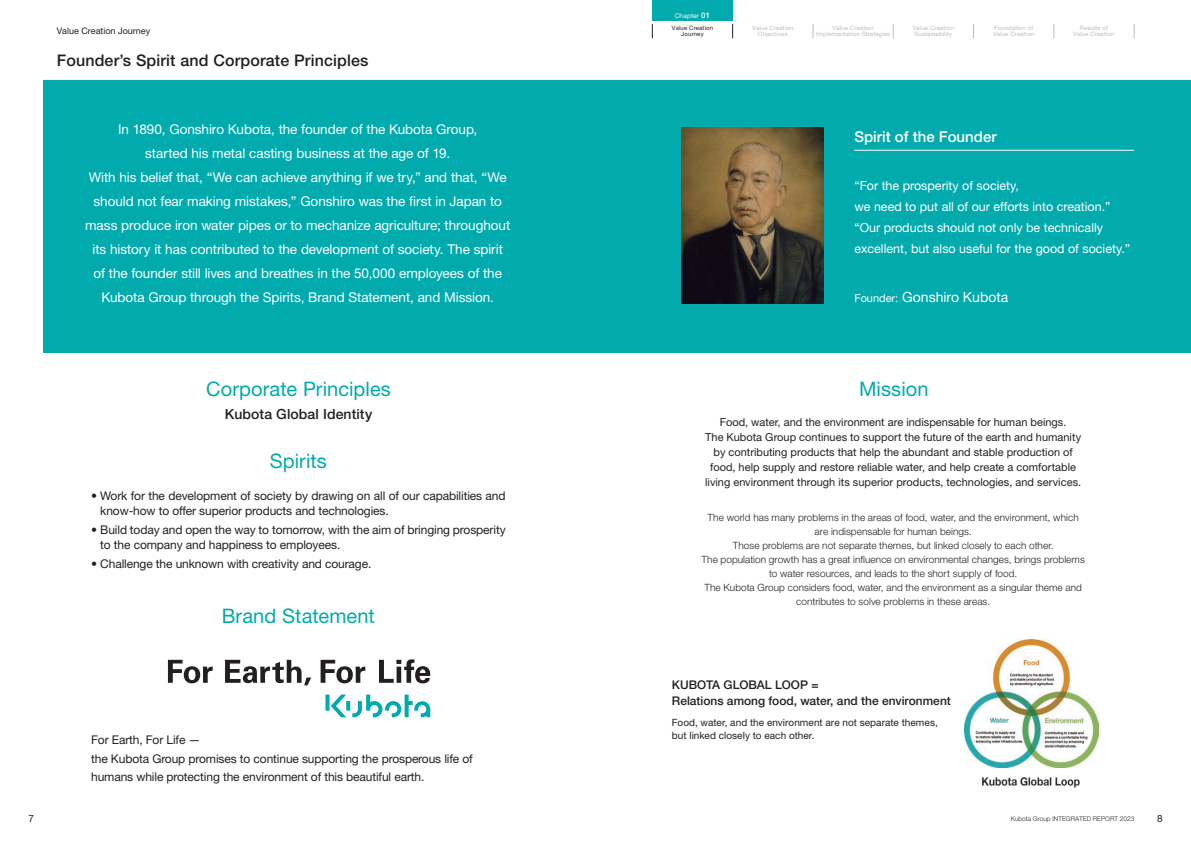
<style>
.page{position:relative;width:1191px;height:842px;background:#fff}
.page>*{position:absolute;margin:0;border:0;box-sizing:border-box;transform-origin:0 0}
.t1{font:20px "Helvetica Neue LT Std";letter-spacing:.005em;color:#00aaad}
.t2{font:500 16px "Helvetica Neue LT Std";letter-spacing:.01em;color:#231f20}
.t3{font:500 15px "Helvetica Neue LT Std";color:#fff}
.t4{font:14px "Helvetica Neue LT Std";color:#fff}
.t5{font:500 14px "Helvetica Neue LT Std";letter-spacing:.005em;color:#231f20}
.t6{font:13.5px/24px "Helvetica Neue LT Std";letter-spacing:-.005em;color:#fff;text-align:center}
.t7{font:12.5px/21px "Helvetica Neue LT Std";color:#fff}
.t8{font:12px/15px "Helvetica Neue LT Std";letter-spacing:-.01em;color:#231f20}
.t9{font:500 12px/16px "Helvetica Neue LT Std";color:#231f20}
.t10{font:11px/15px "Helvetica Neue LT Std";color:#231f20;text-align:center}
.t11{font:300 10px/14px "Helvetica Neue LT Std";letter-spacing:.005em;color:#231f20;text-align:center}
.t12{font:10px/13px "Helvetica Neue LT Std";letter-spacing:.005em;color:#231f20}
.t13{font:9px "Helvetica Neue LT Std";color:#231f20}
.t14{font:300 6.5px "Helvetica Neue LT Std";color:#231f20}
.t15{font:6.5px "Helvetica Neue LT Std";letter-spacing:.025em;color:#fff}
.t16{font:6px/6.5px "Helvetica Neue LT Std";letter-spacing:.025em;color:#bcbdc0;text-align:center}
.t17{font:6px "Helvetica Neue LT Std";letter-spacing:.025em;color:#231f20}
.s1{font-weight:500;font-size:7.8px}
.s2{font-size:11px}
</style>
<div class="page">
<svg style="left:320px;top:660px;width:45px;height:23px"></svg>
<svg style="left:168px;top:660px;width:45px;height:23px"></svg>
<svg style="left:225px;top:660px;width:86px;height:25px"></svg>
<svg style="left:379px;top:659px;width:51px;height:24px"></svg>
<svg style="left:325px;top:694px;width:105px;height:23px"></svg>
<div style="left:43px;top:80px;width:1148px;height:272px;background:#00aaad"></div>
<img style="left:681px;top:128px;width:142px;height:176px">
<hr style="left:854px;top:150px;width:280px;height:1px;background:#fff">
<img style="left:964px;top:639px;width:134px;height:128px">
<img style="left:981px;top:777px;width:99px;height:10px">
<svg style="left:652px;top:24px;width:1px;height:14px"></svg>
<svg style="left:732px;top:24px;width:1px;height:14px"></svg>
<svg style="left:812px;top:24px;width:1px;height:14px"></svg>
<svg style="left:893px;top:24px;width:1px;height:14px"></svg>
<svg style="left:973px;top:24px;width:1px;height:14px"></svg>
<svg style="left:1053px;top:24px;width:1px;height:14px"></svg>
<svg style="left:1134px;top:24px;width:1px;height:14px"></svg>
<div style="left:652px;top:0;width:80px;height:21px;background:#00aaad"></div>
<p class="t15" style="left:675px;top:12px;width:37px">Chapter <span class="s1">01</span></p>
<p class="t17" style="left:672px;top:24px;width:43px">Value Creation</p>
<p class="t13" style="left:57px;top:25px;width:95px">Value Creation Journey</p>
<p class="t17" style="left:681px;top:30px;width:24px">Journey</p>
<p class="t2" style="left:57px;top:50px;width:313px">Founder’s Spirit and Corporate Principles</p>
<p class="t6" style="left:85px;top:117px;width:427px">In 1890, Gonshiro Kubota, the founder of the Kubota Group,<br>started his metal casting business at the age of 19.<br>With his belief that, “We can achieve anything if we try,” and that, “We should not fear making mistakes,” Gonshiro was the first in Japan to mass produce iron water pipes or to mechanize agriculture; throughout its history it has contributed to the development of society. The spirit of the founder still lives and breathes in the 50,000 employees of the Kubota Group through the Spirits, Brand Statement, and Mission.</p>
<p class="t16" style="left:752px;top:24px;width:43px">Value Creation<br>Objectives</p>
<p class="t16" style="left:816px;top:24px;width:75px">Value Creation<br>Implementation Strategies</p>
<p class="t16" style="left:912px;top:24px;width:43px;text-align:left">Value Creation<br>Sustainability</p>
<p class="t16" style="left:1073px;top:24px;width:43px">Results of<br>Value Creation</p>
<p class="t16" style="left:993px;top:24px;width:43px;text-align:left">Foundation of<br>Value Creation</p>
<p class="t3" style="left:854px;top:128px;width:144px">Spirit of the Founder</p>
<p class="t7" style="left:854px;top:175px;width:277px">“For the prosperity of society,<br>we need to put all of our efforts into creation.” “Our products should not only be technically excellent, but also useful for the good of society.”</p>
<p class="t4" style="left:854px;top:289px;width:155px"><span class="s2">Founder:</span> Gonshiro Kubota</p>
<h1 class="t1" style="left:206px;top:377px;width:186px">Corporate Principles</h1>
<h1 class="t1" style="left:859px;top:377px;width:71px">Mission</h1>
<p class="t5" style="left:225px;top:405px;width:149px">Kubota Global Identity</p>
<p class="t10" style="left:705px;top:414px;width:377px">Food, water, and the environment are indispensable for human beings.<br>The Kubota Group continues to support the future of the earth and humanity by contributing products that help the abundant and stable production of food, help supply and restore reliable water, and help create a comfortable living environment through its superior products, technologies, and services.</p>
<p class="t11" style="left:701px;top:511px;width:385px">The world has many problems in the areas of food, water, and the environment, which are indispensable for human beings.<br>Those problems are not separate themes, but linked closely to each other.<br>The population growth has a great influence on environmental changes, brings problems to water resources, and leads to the short supply of food.<br>The Kubota Group considers food, water, and the environment as a singular theme and contributes to solve problems in these areas.</p>
<h1 class="t1" style="left:270px;top:449px;width:59px">Spirits</h1>
<p class="t8" style="left:100px;top:488px;width:407px;text-indent:-9px">• Work for the development of society by drawing on all of our capabilities and know-how to offer superior products and technologies.</p>
<p class="t8" style="left:100px;top:522px;width:407px;text-indent:-9px">• Build today and open the way to tomorrow, with the aim of bringing prosperity to the company and happiness to employees.</p>
<p class="t8" style="left:91px;top:556px;width:282px">• Challenge the unknown with creativity and courage.</p>
<h1 class="t1" style="left:222px;top:603px;width:155px">Brand Statement</h1>
<p class="t8" style="left:91px;top:730px;width:383px;line-height:18.4px">For Earth, For Life —<br>the Kubota Group promises to continue supporting the prosperous life of humans while protecting the environment of this beautiful earth.</p>
<p class="t9" style="left:672px;top:676px;width:280px">KUBOTA GLOBAL LOOP =<br>Relations among food, water, and the environment</p>
<p class="t12" style="left:672px;top:716px;width:267px">Food, water, and the environment are not separate themes, but linked closely to each other.</p>
<p class="t12" style="left:28px;top:812px;width:7px">7</p>
<p class="t14" style="left:1010px;top:815px;width:125px">Kubota Group INTEGRATED REPORT 2023</p>
<p class="t12" style="left:1157px;top:812px;width:7px">8</p>
</div>
